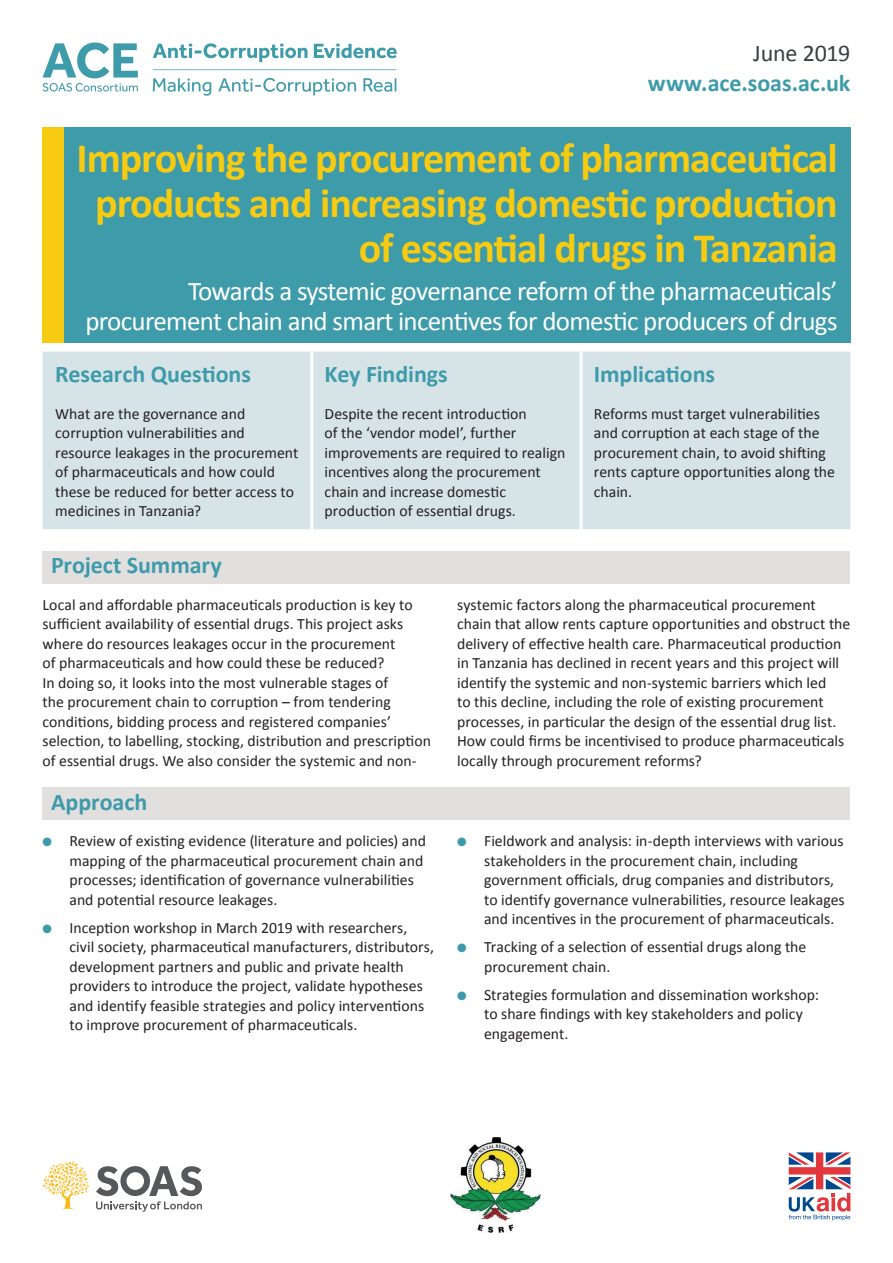
<style>
.page{position:relative;width:893px;height:1263px;background:#fff}
.page>*{position:absolute;margin:0;border:0;box-sizing:border-box;transform-origin:0 0}
.t1{font:700 42px/45px "Calibri";letter-spacing:-.025em;color:#f6cb11;text-align:right}
.t2{font:27px/30px "Calibri";letter-spacing:-.025em;color:#fff;text-align:right}
.t3{font:700 24px "Calibri";letter-spacing:-.005em;color:#3e9ba9}
.t4{font:24px "Calibri";letter-spacing:-.01em;color:#383f41}
.t5{font:15.75px/19.5px "Calibri";color:#231f20}
.s1{color:#3e9ba9}
</style>
<div class="page">
<svg style="left:43px;top:43px;width:354px;height:53px"></svg>
<div style="left:43px;top:128px;width:21px;height:215px;background:#f6cb11"></div>
<div style="left:64px;top:128px;width:786px;height:215px;background:#3e9ba9"></div>
<div style="left:43px;top:352px;width:807px;height:177px;background:#d6e4e8"></div>
<hr style="left:310px;top:352px;width:3px;height:177px;background:#fff">
<hr style="left:580px;top:352px;width:3px;height:177px;background:#fff">
<div style="left:43px;top:551px;width:807px;height:32px;background:#e2dfdf"></div>
<div style="left:43px;top:787px;width:807px;height:33px;background:#e2dfdf"></div>
<svg style="left:96px;top:1166px;width:106px;height:46px"></svg>
<svg style="left:43px;top:1161px;width:46px;height:48px"></svg>
<svg style="left:789px;top:1152px;width:61px;height:68px"></svg>
<img style="left:450px;top:1137px;width:90px;height:95px">
<h3 class="t4" style="left:753px;top:37px;width:99px">June 2019</h3>
<h3 class="t3" style="left:648px;top:68px;width:204px">www.ace.soas.ac.uk</h3>
<h1 class="t1" style="left:77px;top:135px;width:763px">Improving the procurement of pharmaceutical products and increasing domestic production of essential drugs in Tanzania</h1>
<h2 class="t2" style="left:85px;top:276px;width:754px">Towards a systemic governance reform of the pharmaceuticals’ procurement chain and smart incentives for domestic producers of drugs</h2>
<h3 class="t3" style="left:55px;top:359px;width:197px">Research Questions</h3>
<p class="t5" style="left:55px;top:404px;width:245px">What are the governance and corruption vulnerabilities and resource leakages in the procurement of pharmaceuticals and how could these be reduced for better access to medicines in Tanzania?</p>
<h3 class="t3" style="left:594px;top:359px;width:123px">Implications</h3>
<p class="t5" style="left:594px;top:404px;width:243px">Reforms must target vulnerabilities and corruption at each stage of the procurement chain, to avoid shifting rents capture opportunities along the chain.</p>
<h3 class="t3" style="left:325px;top:359px;width:125px">Key Findings</h3>
<p class="t5" style="left:325px;top:404px;width:242px">Despite the recent introduction<br>of the ‘vendor model’, further improvements are required to realign incentives along the procurement chain and increase domestic production of essential drugs.</p>
<h3 class="t3" style="left:51px;top:550px;width:172px">Project Summary</h3>
<p class="t5" style="left:43px;top:595px;width:390px">Local and affordable pharmaceuticals production is key to sufficient availability of essential drugs. This project asks where do resources leakages occur in the procurement<br>of pharmaceuticals and how could these be reduced?<br>In doing so, it looks into the most vulnerable stages of<br>the procurement chain to corruption – from tendering conditions, bidding process and registered companies’ selection, to labelling, stocking, distribution and prescription of essential drugs. We also consider the systemic and non-</p>
<p class="t5" style="left:457px;top:595px;width:395px">systemic factors along the pharmaceutical procurement chain that allow rents capture opportunities and obstruct the delivery of effective health care. Pharmaceutical production in Tanzania has declined in recent years and this project will identify the systemic and non-systemic barriers which led<br>to this decline, including the role of existing procurement processes, in particular the design of the essential drug list.<br>How could firms be incentivised to produce pharmaceuticals locally through procurement reforms?</p>
<h3 class="t3" style="left:51px;top:786px;width:98px">Approach</h3>
<p class="t5" style="left:70px;top:831px;width:358px;text-indent:-27px"><span class="s1">●</span> Review of existing evidence (literature and policies) and mapping of the pharmaceutical procurement chain and processes; identification of governance vulnerabilities and potential resource leakages.</p>
<p class="t5" style="left:70px;top:918px;width:366px;text-indent:-27px"><span class="s1">●</span> Inception workshop in March 2019 with researchers, civil society, pharmaceutical manufacturers, distributors, development partners and public and private health providers to introduce the project, validate hypotheses and identify feasible strategies and policy interventions to improve procurement of pharmaceuticals.</p>
<p class="t5" style="left:484px;top:831px;width:362px;text-indent:-27px"><span class="s1">●</span> Fieldwork and analysis: in-depth interviews with various stakeholders in the procurement chain, including government officials, drug companies and distributors, to identify governance vulnerabilities, resource leakages and incentives in the procurement of pharmaceuticals.</p>
<p class="t5" style="left:484px;top:937px;width:324px;text-indent:-27px"><span class="s1">●</span> Tracking of a selection of essential drugs along the procurement chain.</p>
<p class="t5" style="left:484px;top:985px;width:336px;text-indent:-27px"><span class="s1">●</span> Strategies formulation and dissemination workshop: to share findings with key stakeholders and policy engagement.</p>
</div>
